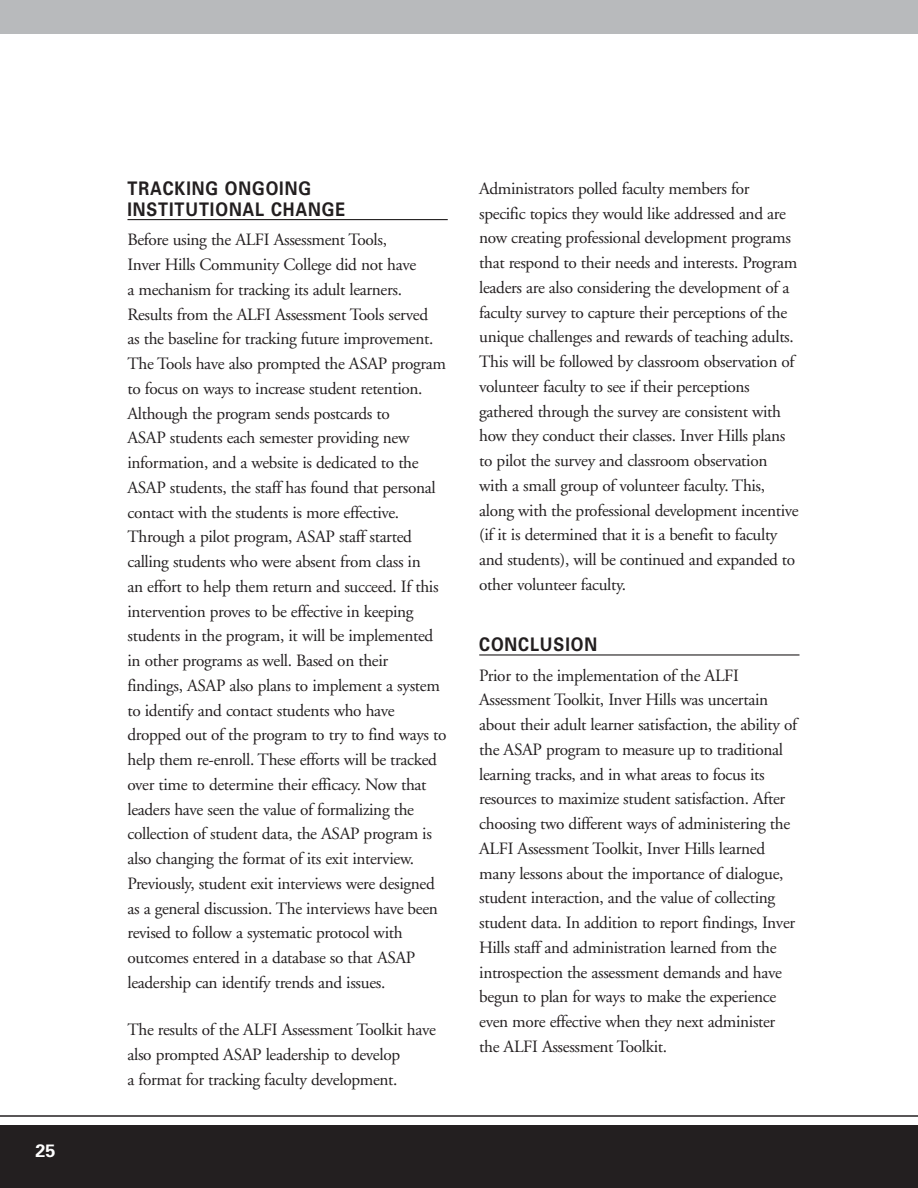
<style>
.page{position:relative;width:918px;height:1188px;background:#fff}
.page>*{position:absolute;margin:0;border:0;box-sizing:border-box;transform-origin:0 0}
.t1{font:700 18.75px/21px "Univers";letter-spacing:.055em;color:#231f20;scale:.87 1}
.t2{font:700 18px "Univers";color:#fff}
.t3{font:17.25px/24.8px "Adobe Garamond";letter-spacing:-.02em;color:#231f20}
</style>
<div class="page">
<div style="left:0;top:1125px;width:918px;height:63px;background:#231f20"></div>
<hr style="left:0;top:1115px;width:918px;height:2px;background:#231f20">
<div style="left:0;top:0;width:918px;height:34px;background:#b8babc"></div>
<hr style="left:128px;top:219px;width:320px;height:1px;background:#231f20">
<hr style="left:479px;top:654px;width:321px;height:2px;background:#231f20">
<p class="t2" style="left:35px;top:1144px;width:22px">25</p>
<p class="t1" style="left:128px;top:180px;width:252px">TRACKING ONGOING<br>INSTITUTIONAL CHANGE</p>
<p class="t3" style="left:127px;top:229px;width:320px">Before using the ALFI Assessment Tools,<br>Inver Hills Community College did not have<br>a mechanism for tracking its adult learners.<br>Results from the ALFI Assessment Tools served<br>as the baseline for tracking future improvement.<br>The Tools have also prompted the ASAP program to focus on ways to increase student retention.<br>Although the program sends postcards to<br>ASAP students each semester providing new information, and a website is dedicated to the ASAP students, the staff has found that personal contact with the students is more effective.<br>Through a pilot program, ASAP staff started calling students who were absent from class in<br>an effort to help them return and succeed. If this intervention proves to be effective in keeping students in the program, it will be implemented in other programs as well. Based on their findings, ASAP also plans to implement a system to identify and contact students who have dropped out of the program to try to find ways to help them re-enroll. These efforts will be tracked over time to determine their efficacy. Now that leaders have seen the value of formalizing the collection of student data, the ASAP program is also changing the format of its exit interview.<br>Previously, student exit interviews were designed as a general discussion. The interviews have been revised to follow a systematic protocol with outcomes entered in a database so that ASAP leadership can identify trends and issues.</p>
<p class="t3" style="left:127px;top:1019px;width:310px">The results of the ALFI Assessment Toolkit have also prompted ASAP leadership to develop<br>a format for tracking faculty development.</p>
<p class="t3" style="left:479px;top:178px;width:321px">Administrators polled faculty members for specific topics they would like addressed and are now creating professional development programs that respond to their needs and interests. Program leaders are also considering the development of a faculty survey to capture their perceptions of the unique challenges and rewards of teaching adults.<br>This will be followed by classroom observation of volunteer faculty to see if their perceptions gathered through the survey are consistent with how they conduct their classes. Inver Hills plans to pilot the survey and classroom observation with a small group of volunteer faculty. This, along with the professional development incentive (if it is determined that it is a benefit to faculty and students), will be continued and expanded to other volunteer faculty.</p>
<p class="t1" style="left:479px;top:636px;width:137px">CONCLUSION</p>
<p class="t3" style="left:479px;top:664px;width:319px">Prior to the implementation of the ALFI Assessment Toolkit, Inver Hills was uncertain about their adult learner satisfaction, the ability of the ASAP program to measure up to traditional learning tracks, and in what areas to focus its resources to maximize student satisfaction. After choosing two different ways of administering the ALFI Assessment Toolkit, Inver Hills learned many lessons about the importance of dialogue, student interaction, and the value of collecting student data. In addition to report findings, Inver Hills staff and administration learned from the introspection the assessment demands and have begun to plan for ways to make the experience even more effective when they next administer the ALFI Assessment Toolkit.</p>
</div>
